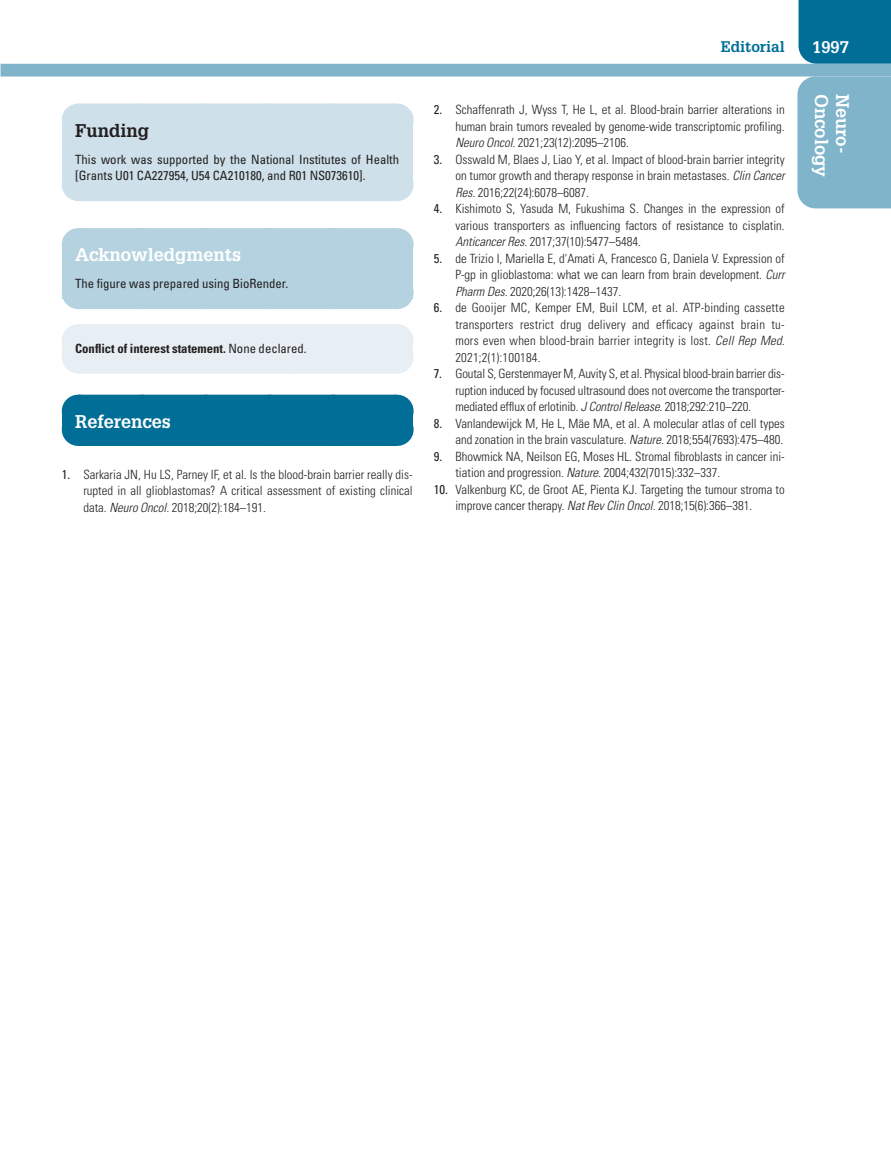
<style>
.page{position:relative;width:891px;height:1175px;background:#fff}
.page>*{position:absolute;margin:0;border:0;box-sizing:border-box;transform-origin:0 0}
.t1{font:700 18px "Glypha LT Std";color:#fff}
.t2{font:700 18px "Glypha LT Std";color:#231f20}
.t3{font:700 16.5px "Glypha LT Std";color:#fff}
.t4{font:700 15px "Glypha LT Std";color:#006e96}
.t5{font:300 condensed 12.75px/16.5px "Univers LT Std";color:#231f20;text-align:justify}
.t6{font:condensed 12.75px/16.5px "Univers LT Std";color:#231f20}
.t7{font:700 condensed 12.75px "Univers LT Std";color:#231f20}
.s1{font-weight:400}
.s2{font-style:italic}
</style>
<div class="page">
<div style="left:799px;top:0;width:92px;height:64px;background:#006e96"></div>
<div style="left:1px;top:64px;width:890px;height:12px;background:#7fb4ca"></div>
<div style="left:797px;top:76px;width:94px;height:132px;background:#7fb4ca"></div>
<div style="left:62px;top:121px;width:351px;height:33px;background:#cee0ea"></div>
<div style="left:78px;top:104px;width:318px;height:32px;background:#cee0ea"></div>
<hr style="left:396px;top:104px;width:1px;height:32px;background:#cee0ea">
<div style="left:62px;top:151px;width:351px;height:33px;background:#cee0ea"></div>
<div style="left:78px;top:168px;width:318px;height:33px;background:#cee0ea"></div>
<hr style="left:396px;top:168px;width:1px;height:33px;background:#cee0ea">
<div style="left:62px;top:245px;width:351px;height:32px;background:#b4d2df"></div>
<div style="left:78px;top:228px;width:318px;height:33px;background:#b4d2df"></div>
<hr style="left:396px;top:228px;width:1px;height:33px;background:#b4d2df">
<div style="left:62px;top:274px;width:351px;height:24px;background:#b4d2df"></div>
<div style="left:78px;top:276px;width:318px;height:33px;background:#b4d2df"></div>
<hr style="left:396px;top:276px;width:1px;height:33px;background:#b4d2df">
<div style="left:62px;top:336px;width:351px;height:25px;background:#e8eff4"></div>
<div style="left:78px;top:324px;width:318px;height:33px;background:#e8eff4"></div>
<hr style="left:396px;top:324px;width:1px;height:33px;background:#e8eff4">
<div style="left:78px;top:340px;width:318px;height:34px;background:#e8eff4"></div>
<hr style="left:396px;top:340px;width:1px;height:34px;background:#e8eff4">
<div style="left:62px;top:412px;width:351px;height:16px;background:#006e96"></div>
<div style="left:78px;top:394px;width:318px;height:34px;background:#006e96"></div>
<hr style="left:396px;top:394px;width:1px;height:34px;background:#006e96">
<div style="left:78px;top:413px;width:318px;height:33px;background:#006e96"></div>
<svg style="left:142px;top:394px;width:222px;height:1px"></svg>
<hr style="left:396px;top:413px;width:1px;height:33px;background:#006e96">
<h1 class="t2" style="left:75px;top:119px;width:76px">Funding</h1>
<p class="t6" style="left:75px;top:151px;width:325px">This work was supported by the National Institutes of Health [Grants U01 CA227954, U54 CA210180, and R01 NS073610].</p>
<h1 class="t1" style="left:75px;top:243px;width:168px">Acknowledgments</h1>
<p class="t6" style="left:75px;top:275px;width:214px">The figure was prepared using BioRender.</p>
<p class="t7" style="left:75px;top:340px;width:233px">Conflict of interest statement. <span class="s1">None declared.</span></p>
<h1 class="t1" style="left:75px;top:410px;width:97px">References</h1>
<p class="t5" style="left:83px;top:466px;width:331px;text-indent:-22px"><span class="s1">1.</span> Sarkaria JN, Hu LS, Parney IF, et al. Is the blood-brain barrier really dis&shy;rupted in all glioblastomas? A critical assessment of existing clinical data. <span class="s2">Neuro Oncol.</span> 2018;20(2):184–191.</p>
<p class="t4" style="left:721px;top:37px;width:65px">Editorial</p>
<p class="t3" style="left:812px;top:37px;width:38px">1997</p>
<p class="t5" style="left:455px;top:102px;width:331px;text-indent:-22px"><span class="s1">2.</span> Schaffenrath J, Wyss T, He L, et al. Blood-brain barrier alterations in human brain tumors revealed by genome-wide transcriptomic profiling.<br><span class="s2">Neuro Oncol.</span> 2021;23(12):2095–2106.</p>
<p class="t5" style="left:455px;top:151px;width:331px;text-indent:-22px"><span class="s1">3.</span> Osswald M, Blaes J, Liao Y, et al. Impact of blood-brain barrier integrity on tumor growth and therapy response in brain metastases. <span class="s2">Clin Cancer Res.</span> 2016;22(24):6078–6087.</p>
<p class="t5" style="left:455px;top:200px;width:331px;text-indent:-22px"><span class="s1">4.</span> Kishimoto S, Yasuda M, Fukushima S. Changes in the expression of various transporters as influencing factors of resistance to cisplatin.<br><span class="s2">Anticancer Res.</span> 2017;37(10):5477–5484.</p>
<p class="t5" style="left:455px;top:250px;width:331px;text-indent:-22px"><span class="s1">5.</span> de Trizio I, Mariella E, d'Amati A, Francesco G, Daniela V. Expression of P-gp in glioblastoma: what we can learn from brain development. <span class="s2">Curr Pharm Des</span>. 2020;26(13):1428–1437.</p>
<p class="t5" style="left:455px;top:299px;width:331px;text-indent:-22px"><span class="s1">6.</span> de Gooijer MC, Kemper EM, Buil LCM, et al. ATP-binding cassette transporters restrict drug delivery and efficacy against brain tu&shy;mors even when blood-brain barrier integrity is lost. <span class="s2">Cell Rep Med.<br></span>2021;2(1):100184.</p>
<p class="t5" style="left:455px;top:365px;width:331px;text-indent:-22px"><span class="s1">7.</span> Goutal S, Gerstenmayer M, Auvity S, et al. Physical blood-brain barrier dis&shy;ruption induced by focused ultrasound does not overcome the transporter&shy;mediated efflux of erlotinib. <span class="s2">J Control Release.</span> 2018;292:210–220.</p>
<p class="t5" style="left:434px;top:415px;width:353px;text-align:right"><span class="s1">8.</span> Vanlandewijck M, He L, Mäe MA, et al. A molecular atlas of cell types and zonation in the brain vasculature. <span class="s2">Nature.</span> 2018;554(7693):475–480.</p>
<p class="t5" style="left:455px;top:448px;width:331px;text-indent:-22px"><span class="s1">9.</span> Bhowmick NA, Neilson EG, Moses HL. Stromal fibroblasts in cancer ini&shy;tiation and progression. <span class="s2">Nature.</span> 2004;432(7015):332–337.</p>
<p class="t5" style="left:455px;top:481px;width:331px;text-indent:-22px"><span class="s1">10.</span> Valkenburg KC, de Groot AE, Pienta KJ. Targeting the tumour stroma to improve cancer therapy. <span class="s2">Nat Rev Clin Oncol.</span> 2018;15(6):366–381.</p>
<h1 class="t1" style="left:833px;top:94px;width:85px;rotate:90deg">Oncology</h1>
<h1 class="t1" style="left:854px;top:94px;width:61px;rotate:90deg">Neuro-</h1>
</div>
